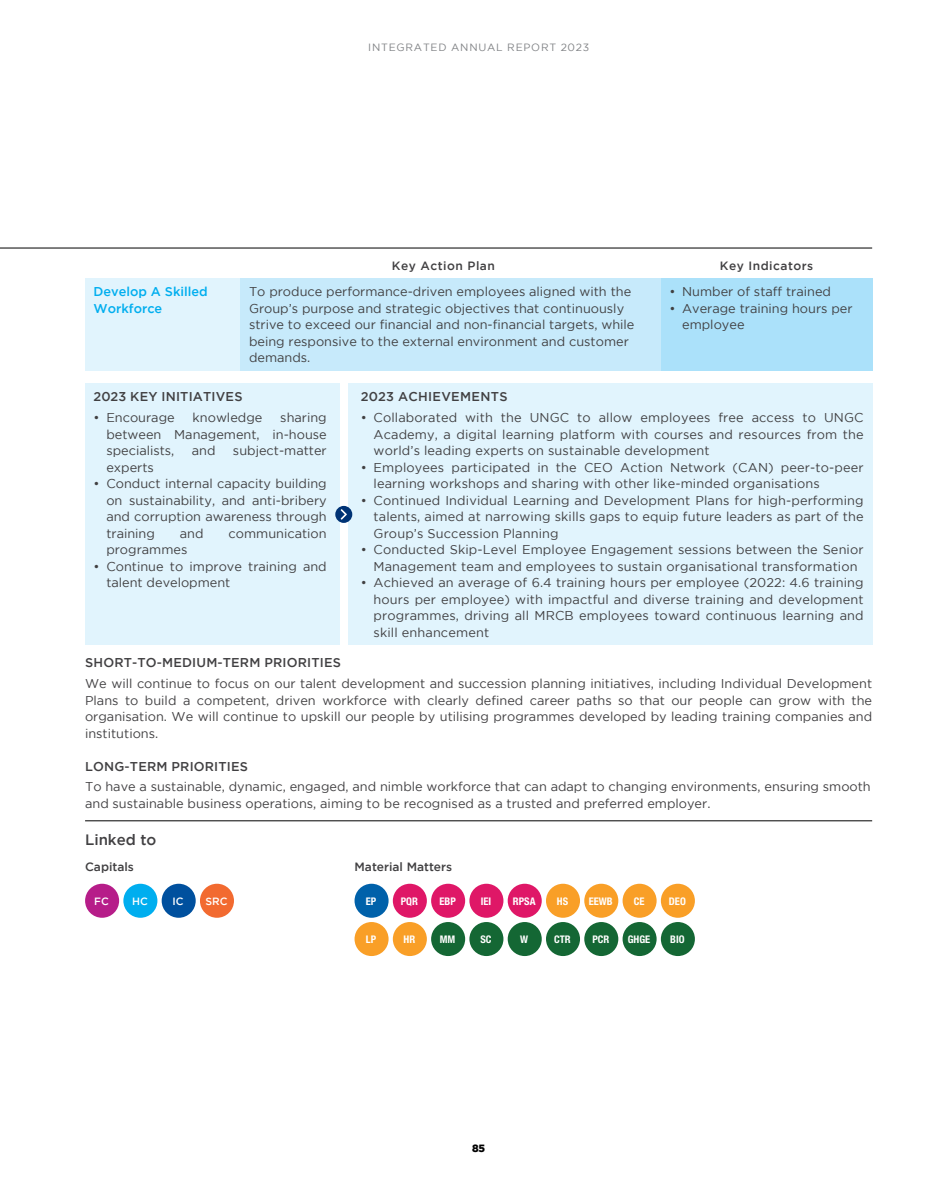
<style>
.page{position:relative;width:936px;height:1191px;background:#fff}
.page>*{position:absolute;margin:0;border:0;box-sizing:border-box;transform-origin:0 0}
.t1{font:500 15px "Gotham";color:#414042}
.t2{font:12.75px/16.5px "Gotham";color:#414042;text-align:justify}
.t3{font:500 12.75px "Gotham";letter-spacing:.015em;color:#414042}
.t4{font:500 12.75px/16.5px "Gotham";color:#00aeef}
.t5{font:500 12px "Gotham";letter-spacing:.04em;color:#414042}
.t6{font:500 12px "Gotham";color:#414042}
.t7{font:700 condensed 10.5px "Helvetica Neue LT Std";color:#fff}
.t8{font:10.5px "Gotham";letter-spacing:.075em;color:#808285}
.t9{font:500 10.5px "Gotham";letter-spacing:.005em;color:#fff}
.t10{font:900 10.5px "Gotham";color:#000}
</style>
<div class="page">
<div style="left:85px;top:383px;width:254px;height:262px;background:#e1f4fd"></div>
<div style="left:348px;top:383px;width:524px;height:262px;background:#e1f4fd"></div>
<div style="left:335px;top:506px;width:17px;height:17px;background:#003375;border-radius:50%"></div>
<svg style="left:340px;top:509px;width:7px;height:11px"></svg>
<div style="left:85px;top:278px;width:155px;height:93px;background:#e1f4fd"></div>
<div style="left:240px;top:278px;width:421px;height:93px;background:#c7eafb"></div>
<div style="left:660px;top:278px;width:212px;height:93px;background:#abe1fa"></div>
<hr style="left:0;top:248px;width:872px;height:1px;background:#000">
<hr style="left:85px;top:820px;width:787px;height:1px;background:#000">
<div style="left:354px;top:883px;width:34px;height:34px;background:#0061aa;border-radius:50%"></div>
<div style="left:393px;top:883px;width:34px;height:34px;background:#df1767;border-radius:50%"></div>
<div style="left:431px;top:883px;width:34px;height:34px;background:#df1767;border-radius:50%"></div>
<div style="left:469px;top:883px;width:34px;height:34px;background:#df1767;border-radius:50%"></div>
<div style="left:507px;top:883px;width:34px;height:34px;background:#df1767;border-radius:50%"></div>
<div style="left:584px;top:883px;width:34px;height:34px;background:#f99f27;border-radius:50%"></div>
<div style="left:546px;top:883px;width:34px;height:34px;background:#f99f27;border-radius:50%"></div>
<div style="left:431px;top:922px;width:34px;height:34px;background:#146734;border-radius:50%"></div>
<div style="left:469px;top:922px;width:34px;height:34px;background:#146734;border-radius:50%"></div>
<div style="left:507px;top:922px;width:34px;height:34px;background:#146734;border-radius:50%"></div>
<div style="left:546px;top:922px;width:34px;height:34px;background:#146734;border-radius:50%"></div>
<div style="left:584px;top:922px;width:34px;height:34px;background:#146734;border-radius:50%"></div>
<div style="left:660px;top:922px;width:34px;height:34px;background:#146734;border-radius:50%"></div>
<div style="left:622px;top:922px;width:34px;height:34px;background:#146734;border-radius:50%"></div>
<div style="left:622px;top:883px;width:34px;height:34px;background:#f99f27;border-radius:50%"></div>
<div style="left:354px;top:922px;width:34px;height:34px;background:#f99f27;border-radius:50%"></div>
<div style="left:660px;top:883px;width:34px;height:34px;background:#f99f27;border-radius:50%"></div>
<div style="left:393px;top:922px;width:34px;height:34px;background:#f99f27;border-radius:50%"></div>
<div style="left:85px;top:883px;width:34px;height:34px;background:#b61d89;border-radius:50%"></div>
<div style="left:123px;top:883px;width:34px;height:34px;background:#00aeef;border-radius:50%"></div>
<div style="left:162px;top:883px;width:34px;height:34px;background:#00509e;border-radius:50%"></div>
<div style="left:200px;top:883px;width:34px;height:34px;background:#f26a30;border-radius:50%"></div>
<p class="t8" style="left:368px;top:42px;width:222px">INTEGRATED ANNUAL REPORT 2023</p>
<p class="t5" style="left:392px;top:259px;width:104px">Key Action Plan</p>
<p class="t5" style="left:719px;top:259px;width:95px">Key Indicators</p>
<p class="t4" style="left:94px;top:283px;width:116px">Develop A Skilled<br>Workforce</p>
<p class="t2" style="left:249px;top:283px;width:387px;text-align:left">To produce performance-driven employees aligned with the Group’s purpose and strategic objectives that continuously strive to exceed our financial and non-financial targets, while being responsive to the external environment and customer demands.</p>
<p class="t2" style="left:669px;top:283px;width:163px">• Number of staff trained</p>
<p class="t2" style="left:682px;top:300px;width:172px;text-indent:-13px">• Average training hours per employee</p>
<p class="t3" style="left:94px;top:389px;width:150px">2023 KEY INITIATIVES</p>
<p class="t2" style="left:94px;top:409px;width:83px">• Encourage</p>
<p class="t2" style="left:193px;top:409px;width:71px">knowledge</p>
<p class="t2" style="left:106px;top:409px;width:222px;text-indent:174px">sharing between Management, in-house specialists,</p>
<p class="t2" style="left:192px;top:442px;width:25px">and</p>
<p class="t2" style="left:233px;top:442px;width:95px">subject-matter</p>
<p class="t2" style="left:106px;top:459px;width:49px">experts</p>
<p class="t2" style="left:106px;top:475px;width:222px;text-indent:-13px">• Conduct internal capacity building on sustainability, and anti-bribery and corruption awareness through training</p>
<p class="t2" style="left:180px;top:525px;width:25px">and</p>
<p class="t2" style="left:228px;top:525px;width:100px">communication</p>
<p class="t2" style="left:106px;top:541px;width:83px">programmes</p>
<p class="t2" style="left:106px;top:558px;width:222px;text-indent:-13px">• Continue to improve training and talent development</p>
<p class="t3" style="left:361px;top:389px;width:148px">2023 ACHIEVEMENTS</p>
<p class="t2" style="left:373px;top:409px;width:491px;text-indent:-13px">• Collaborated with the UNGC to allow employees free access to UNGC Academy, a digital learning platform with courses and resources from the world’s leading experts on sustainable development</p>
<p class="t2" style="left:373px;top:459px;width:491px;text-indent:-13px">• Employees participated in the CEO Action Network (CAN) peer-to-peer learning workshops and sharing with other like-minded organisations</p>
<p class="t2" style="left:373px;top:492px;width:491px;text-indent:-13px">• Continued Individual Learning and Development Plans for high-performing talents, aimed at narrowing skills gaps to equip future leaders as part of the Group’s Succession Planning</p>
<p class="t2" style="left:361px;top:541px;width:504px;text-align:center">• Conducted Skip-Level Employee Engagement sessions between the Senior<br>Management team and employees to sustain organisational transformation</p>
<p class="t2" style="left:373px;top:574px;width:491px;text-indent:-13px">• Achieved an average of 6.4 training hours per employee (2022: 4.6 training hours per employee) with impactful and diverse training and development programmes, driving all MRCB employees toward continuous learning and skill enhancement</p>
<p class="t3" style="left:85px;top:655px;width:257px">SHORT-TO-MEDIUM-TERM PRIORITIES</p>
<p class="t2" style="left:85px;top:675px;width:788px">We will continue to focus on our talent development and succession planning initiatives, including Individual Development Plans to build a competent, driven workforce with clearly defined career paths so that our people can grow with the organisation. We will continue to upskill our people by utilising programmes developed by leading training companies and institutions.</p>
<p class="t3" style="left:85px;top:759px;width:164px">LONG-TERM PRIORITIES</p>
<p class="t2" style="left:85px;top:778px;width:787px">To have a sustainable, dynamic, engaged, and nimble workforce that can adapt to changing environments, ensuring smooth and sustainable business operations, aiming to be recognised as a trusted and preferred employer.</p>
<p class="t1" style="left:85px;top:831px;width:73px">Linked to</p>
<p class="t6" style="left:85px;top:859px;width:50px">Capitals</p>
<p class="t9" style="left:94px;top:895px;width:16px">FC</p>
<p class="t9" style="left:132px;top:895px;width:17px">HC</p>
<p class="t9" style="left:173px;top:895px;width:13px">IC</p>
<p class="t9" style="left:205px;top:895px;width:24px">SRC</p>
<p class="t6" style="left:354px;top:859px;width:99px">Material Matters</p>
<p class="t7" style="left:366px;top:894px;width:12px">EP</p>
<p class="t7" style="left:401px;top:894px;width:19px">PQR</p>
<p class="t7" style="left:439px;top:894px;width:18px">EBP</p>
<p class="t7" style="left:480px;top:894px;width:12px">IEI</p>
<p class="t7" style="left:513px;top:894px;width:24px">RPSA</p>
<p class="t7" style="left:557px;top:894px;width:13px">HS</p>
<p class="t7" style="left:588px;top:894px;width:25px">EEWB</p>
<p class="t7" style="left:440px;top:932px;width:17px">MM</p>
<p class="t7" style="left:480px;top:932px;width:13px">SC</p>
<p class="t7" style="left:520px;top:932px;width:9px">W</p>
<p class="t7" style="left:554px;top:932px;width:18px">CTR</p>
<p class="t7" style="left:592px;top:932px;width:18px">PCR</p>
<p class="t7" style="left:627px;top:932px;width:24px">GHGE</p>
<p class="t7" style="left:670px;top:932px;width:16px">BIO</p>
<p class="t7" style="left:633px;top:894px;width:12px">CE</p>
<p class="t7" style="left:669px;top:894px;width:18px">DEO</p>
<p class="t7" style="left:366px;top:932px;width:12px">LP</p>
<p class="t7" style="left:403px;top:932px;width:13px">HR</p>
<p class="t10" style="left:472px;top:1142px;width:15px">85</p>
</div>
